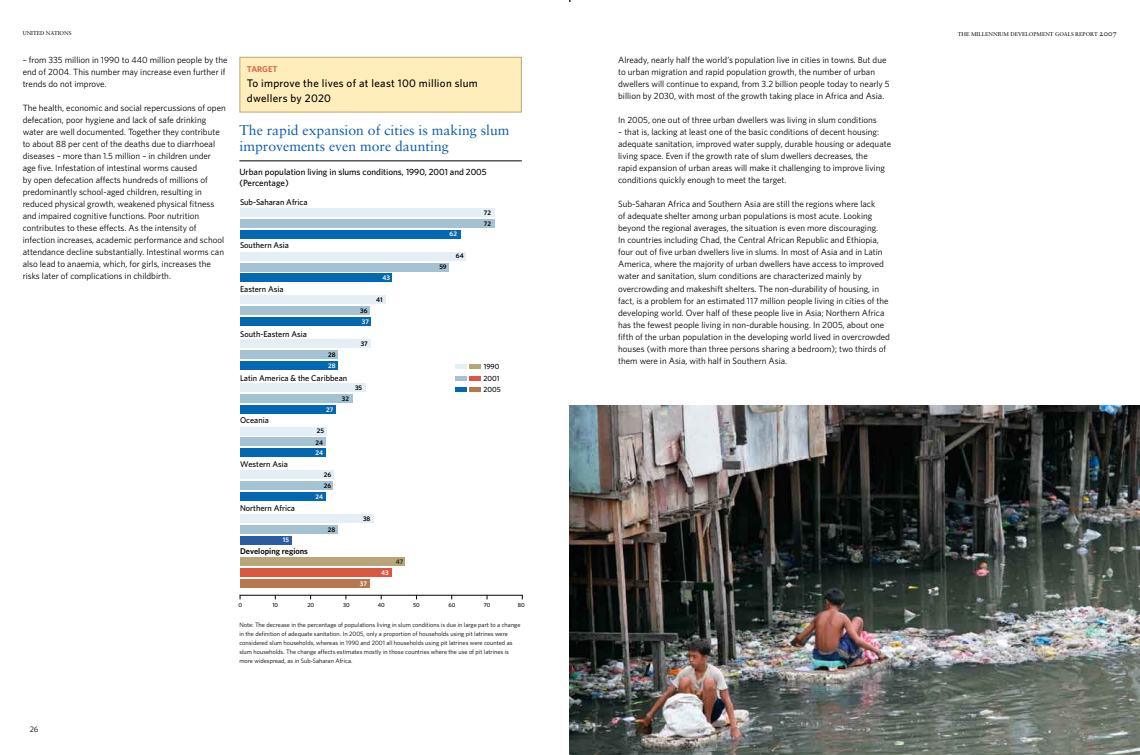
<style>
.page{position:relative;width:1140px;height:755px;background:#fff}
.page>*{position:absolute;margin:0;border:0;box-sizing:border-box;transform-origin:0 0}
.t1{font:14px/16.8px "Sabon";color:#0a5caa}
.t2{font:500 11px/15px "Whitney";letter-spacing:.025em;color:#000}
.t3{font:9px/12px "Whitney";color:#000}
.t4{font:500 9px/10.8px "Whitney";color:#000}
.t5{font:8.4px "Whitney Semibold SC";letter-spacing:.01em;color:#e05a41}
.t6{font:500 8.3px "Whitney";color:#000}
.t7{font:600 8.3px "Whitney";color:#000}
.t8{font:8px "Whitney";color:#000}
.t9{font:500 7.5px/11.4px "Whitney";color:#000}
.t10{font:600 6.7px "Whitney";color:#000}
.t11{font:600 6.7px "Whitney";color:#fff}
.t12{font:600 6.7px "Whitney";color:#1f282b}
.t13{font:6.3px/9px "Whitney";color:#000}
.t14{font:500 5.8px "Whitney";color:#000}
.t15{font:5.5px "Sabon Roman SC";color:#000}
.s1{font-size:8px}
</style>
<div class="page">
<hr style="left:239px;top:160px;width:283px;height:1px;background:#000">
<div style="left:240px;top:57px;width:281px;height:55px;background:#ffeebc"></div>
<div style="left:239px;top:57px;width:283px;height:55px;border:1px solid #b9a678"></div>
<img style="left:569px;top:405px;width:571px;height:349px">
<div style="left:240px;top:568px;width:151px;height:8px;background:#db5741"></div>
<div style="left:240px;top:557px;width:165px;height:8px;background:#b8a578"></div>
<div style="left:240px;top:579px;width:129px;height:8px;background:#b8784d"></div>
<hr style="left:240px;top:594px;width:282px;height:1px;background:#000">
<div style="left:240px;top:492px;width:85px;height:8px;background:#0368b1"></div>
<div style="left:240px;top:448px;width:85px;height:8px;background:#0368b1"></div>
<div style="left:240px;top:361px;width:97px;height:8px;background:#0368b1"></div>
<div style="left:240px;top:317px;width:131px;height:8px;background:#0368b1"></div>
<div style="left:240px;top:273px;width:152px;height:9px;background:#0368b1"></div>
<div style="left:240px;top:230px;width:220px;height:8px;background:#0368b1"></div>
<div style="left:240px;top:481px;width:93px;height:8px;background:#a5c2d2"></div>
<div style="left:240px;top:437px;width:85px;height:9px;background:#a5c2d2"></div>
<div style="left:240px;top:350px;width:97px;height:8px;background:#a5c2d2"></div>
<div style="left:240px;top:306px;width:129px;height:9px;background:#a5c2d2"></div>
<div style="left:240px;top:263px;width:208px;height:8px;background:#a5c2d2"></div>
<div style="left:240px;top:219px;width:254px;height:8px;background:#a5c2d2"></div>
<div style="left:240px;top:470px;width:93px;height:8px;background:#e4eef5"></div>
<div style="left:240px;top:426px;width:87px;height:9px;background:#e4eef5"></div>
<div style="left:240px;top:404px;width:95px;height:9px;background:#0368b1"></div>
<div style="left:240px;top:394px;width:113px;height:8px;background:#a5c2d2"></div>
<div style="left:240px;top:383px;width:125px;height:8px;background:#e4eef5"></div>
<div style="left:240px;top:339px;width:130px;height:8px;background:#e4eef5"></div>
<div style="left:240px;top:295px;width:145px;height:9px;background:#e4eef5"></div>
<div style="left:240px;top:252px;width:225px;height:8px;background:#e4eef5"></div>
<div style="left:240px;top:208px;width:254px;height:8px;background:#e4eef5"></div>
<div style="left:240px;top:535px;width:52px;height:9px;background:#2b5ca0"></div>
<div style="left:240px;top:525px;width:97px;height:8px;background:#a5c2d2"></div>
<div style="left:240px;top:514px;width:133px;height:8px;background:#e4eef5"></div>
<div style="left:455px;top:364px;width:12px;height:5px;background:#e4eef5"></div>
<div style="left:455px;top:375px;width:12px;height:5px;background:#a5c2d2"></div>
<div style="left:455px;top:387px;width:12px;height:5px;background:#0368b1"></div>
<div style="left:469px;top:364px;width:12px;height:5px;background:#b8a578"></div>
<div style="left:469px;top:375px;width:12px;height:5px;background:#db5741"></div>
<div style="left:469px;top:387px;width:12px;height:5px;background:#b8784d"></div>
<p class="t15" style="left:23px;top:29px;width:50px">UNITED NATIONS</p>
<p class="t15" style="left:958px;top:31px;width:161px">THE MILLENNIUM DEVELOPMENT GOALS REPORT <span class="s1">2007</span></p>
<p class="t3" style="left:23px;top:54px;width:206px;text-indent:42px">million in 1990 to 440 million people by the end of 2004. This number may increase even further if trends do not improve.</p>
<p class="t3" style="left:23px;top:102px;width:205px">The health, economic and social repercussions of open defecation, poor hygiene and lack of safe drinking water are well documented. Together they contribute to about 88 per cent of the deaths due to diarrhoeal diseases – more than 1.5 million – in children under age five. Infestation of intestinal worms caused<br>by open defecation affects hundreds of millions of predominantly school-aged children, resulting in reduced physical growth, weakened physical fitness and impaired cognitive functions. Poor nutrition contributes to these effects. As the intensity of infection increases, academic performance and school attendance decline substantially. Intestinal worms can also lead to anaemia, which, for girls, increases the risks later of complications in childbirth.</p>
<p class="t3" style="left:23px;top:54px;width:32px">– from 335</p>
<p class="t5" style="left:247px;top:64px;width:32px">TARGET</p>
<p class="t2" style="left:247px;top:75px;width:232px">To improve the lives of at least 100 million slum dwellers by 2020</p>
<h1 class="t1" style="left:239px;top:121px;width:271px">The rapid expansion of cities is making slum improvements even more daunting</h1>
<p class="t4" style="left:239px;top:166px;width:249px">Urban population living in slums conditions, 1990, 2001 and 2005 (Percentage)</p>
<p class="t6" style="left:240px;top:197px;width:69px">Sub-Saharan Africa</p>
<p class="t6" style="left:240px;top:240px;width:51px">Southern Asia</p>
<p class="t6" style="left:240px;top:284px;width:45px">Eastern Asia</p>
<p class="t6" style="left:240px;top:328px;width:68px">South-Eastern Asia</p>
<p class="t10" style="left:328px;top:350px;width:9px">28</p>
<p class="t11" style="left:328px;top:361px;width:9px">28</p>
<p class="t6" style="left:240px;top:372px;width:109px">Latin America &amp; the Caribbean</p>
<p class="t11" style="left:382px;top:273px;width:9px">43</p>
<p class="t10" style="left:360px;top:306px;width:9px">36</p>
<p class="t10" style="left:376px;top:296px;width:8px">41</p>
<p class="t11" style="left:362px;top:317px;width:9px">37</p>
<p class="t10" style="left:361px;top:339px;width:9px">37</p>
<p class="t10" style="left:355px;top:383px;width:9px">35</p>
<p class="t6" style="left:240px;top:415px;width:30px">Oceania</p>
<p class="t6" style="left:240px;top:459px;width:49px">Western Asia</p>
<p class="t6" style="left:240px;top:502px;width:57px">Northern Africa</p>
<p class="t11" style="left:283px;top:535px;width:8px">15</p>
<p class="t7" style="left:240px;top:546px;width:69px">Developing regions</p>
<p class="t11" style="left:326px;top:405px;width:9px">27</p>
<p class="t10" style="left:317px;top:426px;width:9px">25</p>
<p class="t11" style="left:315px;top:448px;width:9px">24</p>
<p class="t10" style="left:315px;top:438px;width:9px">24</p>
<p class="t10" style="left:324px;top:470px;width:9px">26</p>
<p class="t10" style="left:324px;top:481px;width:9px">26</p>
<p class="t11" style="left:315px;top:492px;width:9px">24</p>
<p class="t10" style="left:342px;top:394px;width:9px">32</p>
<p class="t10" style="left:328px;top:525px;width:9px">28</p>
<p class="t10" style="left:363px;top:514px;width:9px">38</p>
<p class="t11" style="left:360px;top:579px;width:9px">37</p>
<p class="t12" style="left:396px;top:557px;width:9px">47</p>
<p class="t11" style="left:381px;top:568px;width:9px">43</p>
<p class="t11" style="left:449px;top:230px;width:9px">62</p>
<p class="t10" style="left:439px;top:262px;width:9px">59</p>
<p class="t10" style="left:456px;top:252px;width:9px">64</p>
<p class="t10" style="left:484px;top:208px;width:9px">72</p>
<p class="t10" style="left:484px;top:219px;width:9px">72</p>
<p class="t9" style="left:483px;top:360px;width:19px">1990<br>2001<br>2005</p>
<p class="t14" style="left:238px;top:601px;width:5px">0</p>
<p class="t14" style="left:272px;top:601px;width:7px">10</p>
<p class="t14" style="left:307px;top:601px;width:8px">20</p>
<p class="t14" style="left:343px;top:601px;width:8px">30</p>
<p class="t14" style="left:378px;top:601px;width:9px">40</p>
<p class="t14" style="left:413px;top:601px;width:8px">50</p>
<p class="t14" style="left:448px;top:601px;width:8px">60</p>
<p class="t14" style="left:484px;top:601px;width:8px">70</p>
<p class="t14" style="left:518px;top:601px;width:8px">80</p>
<p class="t13" style="left:239px;top:619px;width:283px">Note: The decrease in the percentage of populations living in slum conditions is due in large part to a change in the definition of adequate sanitation. In 2005, only a proportion of households using pit latrines were considered slum households, whereas in 1990 and 2001 all households using pit latrines were counted as slum households. The change affects estimates mostly in those countries where the use of pit latrines is more widespread, as in Sub-Saharan Africa.</p>
<p class="t8" style="left:30px;top:723px;width:9px">26</p>
<p class="t3" style="left:618px;top:54px;width:272px">Already, nearly half the world’s population live in cities in towns. But due to urban migration and rapid population growth, the number of urban dwellers will continue to expand, from 3.2 billion people today to nearly 5 billion by 2030, with most of the growth taking place in Africa and Asia.</p>
<p class="t3" style="left:618px;top:114px;width:260px">In 2005, one out of three urban dwellers was living in slum conditions</p>
<p class="t3" style="left:618px;top:126px;width:274px">– that is, lacking at least one of the basic conditions of decent housing: adequate sanitation, improved water supply, durable housing or adequate living space. Even if the growth rate of slum dwellers decreases, the<br>rapid expansion of urban areas will make it challenging to improve living conditions quickly enough to meet the target.</p>
<p class="t3" style="left:618px;top:198px;width:273px">Sub-Saharan Africa and Southern Asia are still the regions where lack<br>of adequate shelter among urban populations is most acute. Looking beyond the regional averages, the situation is even more discouraging.<br>In countries including Chad, the Central African Republic and Ethiopia, four out of five urban dwellers live in slums. In most of Asia and in Latin America, where the majority of urban dwellers have access to improved water and sanitation, slum conditions are characterized mainly by overcrowding and makeshift shelters. The non-durability of housing, in fact, is a problem for an estimated 117 million people living in cities of the developing world. Over half of these people live in Asia; Northern Africa has the fewest people living in non-durable housing. In 2005, about one fifth of the urban population in the developing world lived in overcrowded houses (with more than three persons sharing a bedroom); two thirds of them were in Asia, with half in Southern Asia.</p>
</div>
